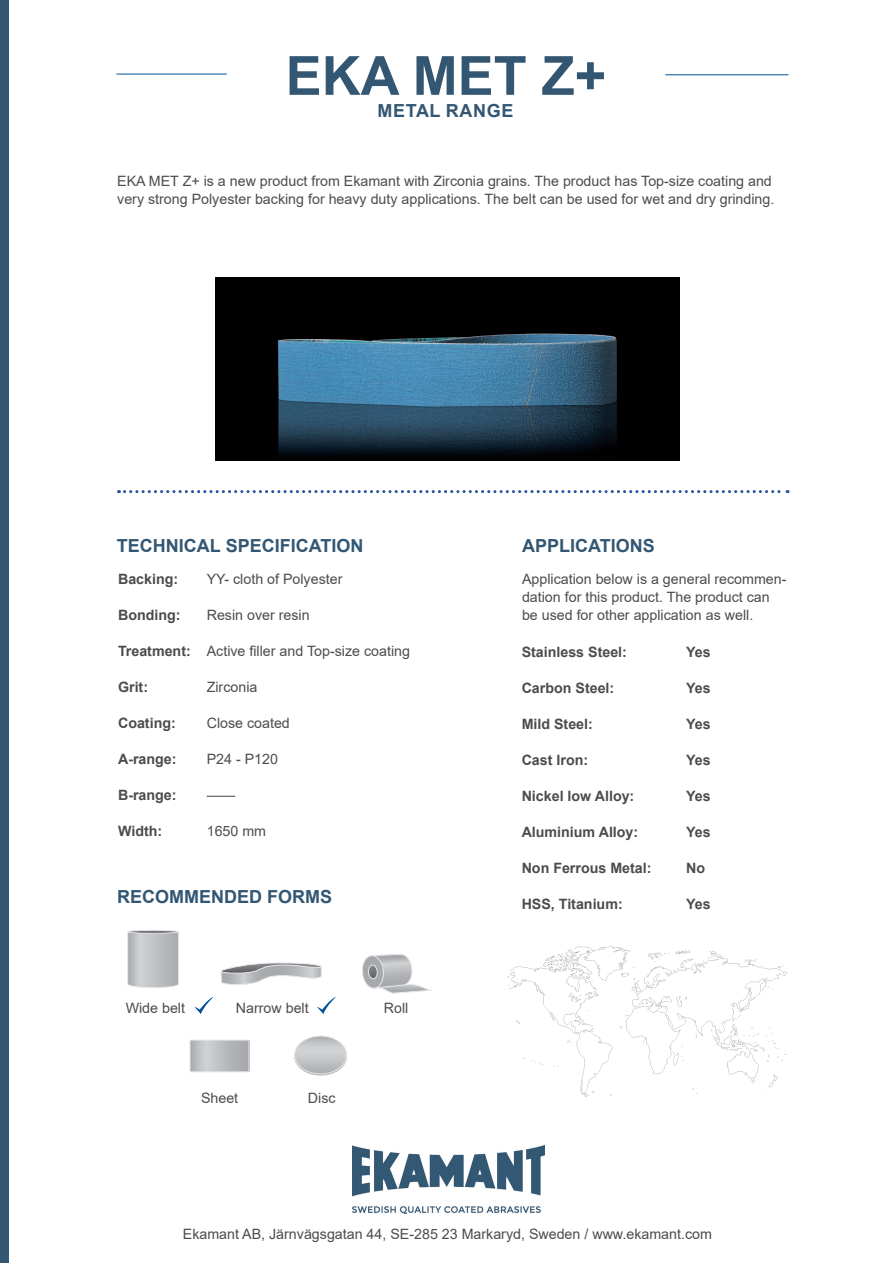
<style>
.page{position:relative;width:893px;height:1263px;background:#fff}
.page>*{position:absolute;margin:0;border:0;box-sizing:border-box;transform-origin:0 0}
.t1{font:700 54px "Arial";color:#335773}
.t2{font:700 18px "Arial";color:#335773}
.t3{font:700 18px "Arial";letter-spacing:.035em;color:#335773}
.t4{font:14.25px/18px "Arial";color:#4b4c4d}
.t5{font:700 14.25px "Arial";color:#4b4c4d}
</style>
<div class="page">
<img style="left:353px;top:1145px;width:191px;height:68px">
<div style="left:0;top:0;width:9px;height:1263px;background:#335773"></div>
<svg style="left:507px;top:946px;width:280px;height:151px"></svg>
<svg style="left:127px;top:930px;width:52px;height:58px;background:#c0c1c4"></svg>
<div style="left:127px;top:930px;width:52px;height:3px;border:1px solid #e6e7e9;border-radius:50%"></div>
<svg style="left:192px;top:1042px;width:55px;height:28px;background:#babbbe"></svg>
<div style="left:190px;top:1040px;width:59px;height:32px;border:1px solid #e6e7e9"></div>
<svg style="left:362px;top:954px;width:70px;height:39px"></svg>
<div style="left:368px;top:964px;width:10px;height:15px;border:1px solid #e6e7e9;border-radius:50%"></div>
<svg style="left:220px;top:962px;width:102px;height:23px"></svg>
<div style="left:295px;top:1037px;width:52px;height:38px;border:1px solid #b4b5b8;border-radius:50%"></div>
<svg style="left:295px;top:1036px;width:52px;height:38px"></svg>
<div style="left:295px;top:1036px;width:52px;height:38px;border:1px solid #e6e7e9;border-radius:50%"></div>
<svg style="left:118px;top:490px;width:670px;height:3px"></svg>
<hr style="left:116px;top:74px;width:111px;height:1px;background:#01529b">
<hr style="left:665px;top:74px;width:123px;height:1px;background:#01529b">
<svg style="left:317px;top:997px;width:19px;height:17px"></svg>
<svg style="left:195px;top:997px;width:18px;height:17px"></svg>
<img style="left:216px;top:277px;width:463px;height:183px">
<h1 class="t1" style="left:286px;top:38px;width:322px">EKA MET Z+</h1>
<p class="t3" style="left:377px;top:98px;width:137px">METAL RANGE</p>
<p class="t4" style="left:117px;top:172px;width:659px">EKA MET Z+ is a new product from Ekamant with Zirconia grains. The product has Top-size coating and very strong Polyester backing for heavy duty applications. The belt can be used for wet and dry grinding.</p>
<p class="t2" style="left:117px;top:533px;width:248px">TECHNICAL SPECIFICATION</p>
<p class="t2" style="left:522px;top:533px;width:134px">APPLICATIONS</p>
<p class="t5" style="left:118px;top:569px;width:62px">Backing:</p>
<p class="t5" style="left:118px;top:605px;width:64px">Bonding:</p>
<p class="t5" style="left:118px;top:641px;width:74px">Treatment:</p>
<p class="t5" style="left:118px;top:677px;width:32px">Grit:</p>
<p class="t5" style="left:118px;top:713px;width:59px">Coating:</p>
<p class="t5" style="left:118px;top:749px;width:60px">A-range:</p>
<p class="t5" style="left:118px;top:785px;width:60px">B-range:</p>
<p class="t5" style="left:118px;top:821px;width:46px">Width:</p>
<p class="t4" style="left:207px;top:570px;width:137px">YY- cloth of Polyester</p>
<p class="t4" style="left:207px;top:606px;width:104px">Resin over resin</p>
<p class="t4" style="left:207px;top:642px;width:205px">Active filler and Top-size coating</p>
<p class="t4" style="left:207px;top:678px;width:52px">Zirconia</p>
<p class="t4" style="left:207px;top:714px;width:85px">Close coated</p>
<p class="t4" style="left:207px;top:750px;width:73px">P24 - P120</p>
<p class="t4" style="left:207px;top:786px;width:30px">——</p>
<p class="t4" style="left:207px;top:822px;width:61px">1650 mm</p>
<p class="t2" style="left:117px;top:884px;width:216px">RECOMMENDED FORMS</p>
<p class="t4" style="left:126px;top:999px;width:61px">Wide belt</p>
<p class="t4" style="left:236px;top:999px;width:74px">Narrow belt</p>
<p class="t4" style="left:384px;top:999px;width:26px">Roll</p>
<p class="t4" style="left:201px;top:1089px;width:39px">Sheet</p>
<p class="t4" style="left:308px;top:1089px;width:29px">Disc</p>
<p class="t4" style="left:522px;top:570px;width:266px">Application below is a general recommen&shy;dation for this product. The product can be used for other application as well.</p>
<p class="t5" style="left:522px;top:642px;width:107px">Stainless Steel:</p>
<p class="t5" style="left:522px;top:678px;width:94px">Carbon Steel:</p>
<p class="t5" style="left:522px;top:714px;width:73px">Mild Steel:</p>
<p class="t5" style="left:522px;top:750px;width:68px">Cast Iron:</p>
<p class="t5" style="left:522px;top:786px;width:114px">Nickel low Alloy:</p>
<p class="t5" style="left:522px;top:822px;width:118px">Aluminium Alloy:</p>
<p class="t5" style="left:522px;top:858px;width:131px">Non Ferrous Metal:</p>
<p class="t5" style="left:522px;top:894px;width:103px">HSS, Titanium:</p>
<p class="t5" style="left:686px;top:642px;width:26px">Yes</p>
<p class="t5" style="left:686px;top:678px;width:26px">Yes</p>
<p class="t5" style="left:686px;top:714px;width:26px">Yes</p>
<p class="t5" style="left:686px;top:750px;width:26px">Yes</p>
<p class="t5" style="left:686px;top:786px;width:26px">Yes</p>
<p class="t5" style="left:686px;top:822px;width:26px">Yes</p>
<p class="t5" style="left:686px;top:858px;width:20px">No</p>
<p class="t5" style="left:686px;top:894px;width:26px">Yes</p>
<p class="t4" style="left:183px;top:1224px;width:531px">Ekamant AB, Järnvägsgatan 44, SE-285 23 Markaryd, Sweden / www.ekamant.com</p>
</div>
